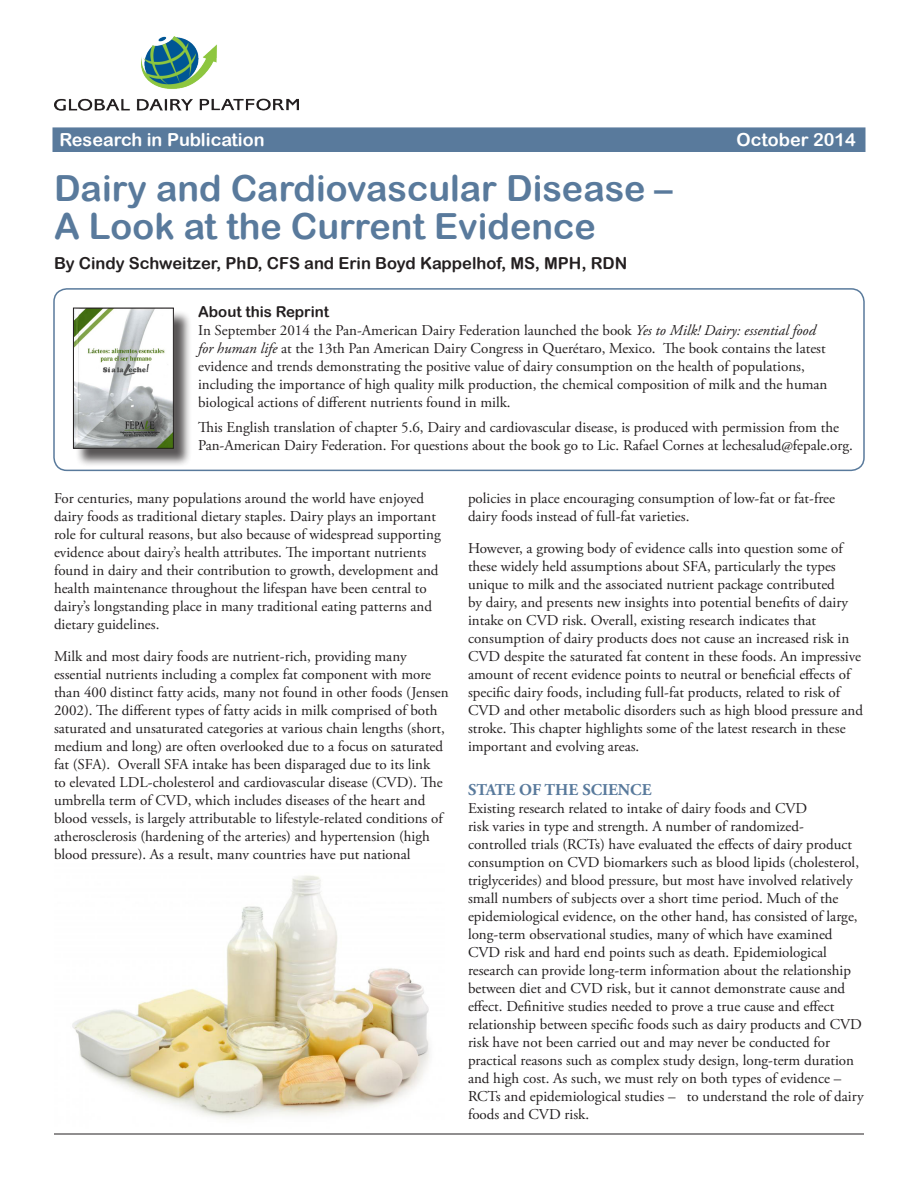
<style>
.page{position:relative;width:918px;height:1188px;background:#fff}
.page>*{position:absolute;margin:0;border:0;box-sizing:border-box;transform-origin:0 0}
.t1{font:36px "Arial Rounded MT Bold";color:#597a9c}
.t2{font:18px "Arial Rounded MT Bold";color:#fff}
.t3{font:16.5px "Arial Rounded MT Bold";color:#231f20}
.t4{font:700 16.5px "Adobe Garamond Pro";color:#597a9c}
.t5{font:15px/18px "Adobe Garamond Pro";color:#231f20}
.t6{font:15px "Arial Rounded MT Bold";color:#231f20}
.s1{font-style:italic}
</style>
<div class="page">
<div style="left:53px;top:288px;width:812px;height:183px;border:2px solid #597a9c;border-radius:13px"></div>
<img style="left:54px;top:36px;width:245px;height:75px">
<hr style="left:54px;top:1134px;width:810px;height:1px;background:#231f20">
<div style="left:75px;top:310px;width:117px;height:157px;background:#231f20;opacity:.75"></div>
<img style="left:75px;top:310px;width:97px;height:137px">
<div style="left:73px;top:308px;width:101px;height:141px;border:1px solid #231f20"></div>
<img style="left:72px;top:875px;width:358px;height:244px">
<div style="left:52px;top:127px;width:814px;height:25px;background:#597a9c;border:2px solid #597a9c"></div>
<p class="t2" style="left:59px;top:129px;width:207px">Research in Publication</p>
<p class="t2" style="left:737px;top:129px;width:121px">October 2014</p>
<p class="t1" style="left:54px;top:167px;width:620px">Dairy and Cardiovascular Disease –</p>
<p class="t1" style="left:54px;top:205px;width:543px">A Look at the Current Evidence</p>
<p class="t3" style="left:54px;top:253px;width:575px">By Cindy Schweitzer, PhD, CFS and Erin Boyd Kappelhof, MS, MPH, RDN</p>
<p class="t6" style="left:198px;top:303px;width:133px">About this Reprint</p>
<p class="t5" style="left:198px;top:322px;width:631px">In September 2014 the Pan-American Dairy Federation launched the book <span class="s1">Yes to Milk! Dairy: essential food for human life</span> at the 13th Pan American Dairy Congress in Querétaro, Mexico. The book contains the latest evidence and trends demonstrating the positive value of dairy consumption on the health of populations, including the importance of high quality milk production, the chemical composition of milk and the human biological actions of different nutrients found in milk.</p>
<p class="t5" style="left:198px;top:419px;width:656px">This English translation of chapter 5.6, Dairy and cardiovascular disease, is produced with permission from the<br>Pan-American Dairy Federation. For questions about the book go to Lic. Rafael Cornes at lechesalud@fepale.org.</p>
<p class="t5" style="left:54px;top:490px;width:388px">For centuries, many populations around the world have enjoyed dairy foods as traditional dietary staples. Dairy plays an important role for cultural reasons, but also because of widespread supporting evidence about dairy’s health attributes. The important nutrients found in dairy and their contribution to growth, development and health maintenance throughout the lifespan have been central to dairy’s longstanding place in many traditional eating patterns and dietary guidelines.</p>
<p class="t5" style="left:54px;top:648px;width:396px">Milk and most dairy foods are nutrient-rich, providing many essential nutrients including a complex fat component with more than 400 distinct fatty acids, many not found in other foods (Jensen 2002). The different types of fatty acids in milk comprised of both saturated and unsaturated categories at various chain lengths (short, medium and long) are often overlooked due to a focus on saturated fat (SFA). Overall SFA intake has been disparaged due to its link<br>to elevated LDL-cholesterol and cardiovascular disease (CVD). The umbrella term of CVD, which includes diseases of the heart and blood vessels, is largely attributable to lifestyle-related conditions of atherosclerosis (hardening of the arteries) and hypertension (high blood pressure). As a result, many countries have put national</p>
<p class="t5" style="left:468px;top:490px;width:369px">policies in place encouraging consumption of low-fat or fat-free dairy foods instead of full-fat varieties.</p>
<p class="t5" style="left:468px;top:540px;width:397px">However, a growing body of evidence calls into question some of these widely held assumptions about SFA, particularly the types unique to milk and the associated nutrient package contributed<br>by dairy, and presents new insights into potential benefits of dairy intake on CVD risk. Overall, existing research indicates that consumption of dairy products does not cause an increased risk in CVD despite the saturated fat content in these foods. An impressive amount of recent evidence points to neutral or beneficial effects of specific dairy foods, including full-fat products, related to risk of CVD and other metabolic disorders such as high blood pressure and stroke. This chapter highlights some of the latest research in these important and evolving areas.</p>
<p class="t4" style="left:468px;top:781px;width:185px">STATE OF THE SCIENCE</p>
<p class="t5" style="left:468px;top:800px;width:397px">Existing research related to intake of dairy foods and CVD<br>risk varies in type and strength. A number of randomized&shy;controlled trials (RCTs) have evaluated the effects of dairy product consumption on CVD biomarkers such as blood lipids (cholesterol, triglycerides) and blood pressure, but most have involved relatively small numbers of subjects over a short time period. Much of the epidemiological evidence, on the other hand, has consisted of large, long-term observational studies, many of which have examined CVD risk and hard end points such as death. Epidemiological research can provide long-term information about the relationship between diet and CVD risk, but it cannot demonstrate cause and effect. Definitive studies needed to prove a true cause and effect relationship between specific foods such as dairy products and CVD risk have not been carried out and may never be conducted for practical reasons such as complex study design, long-term duration and high cost. As such, we must rely on both types of evidence – RCTs and epidemiological studies – to understand the role of dairy foods and CVD risk.</p>
</div>
